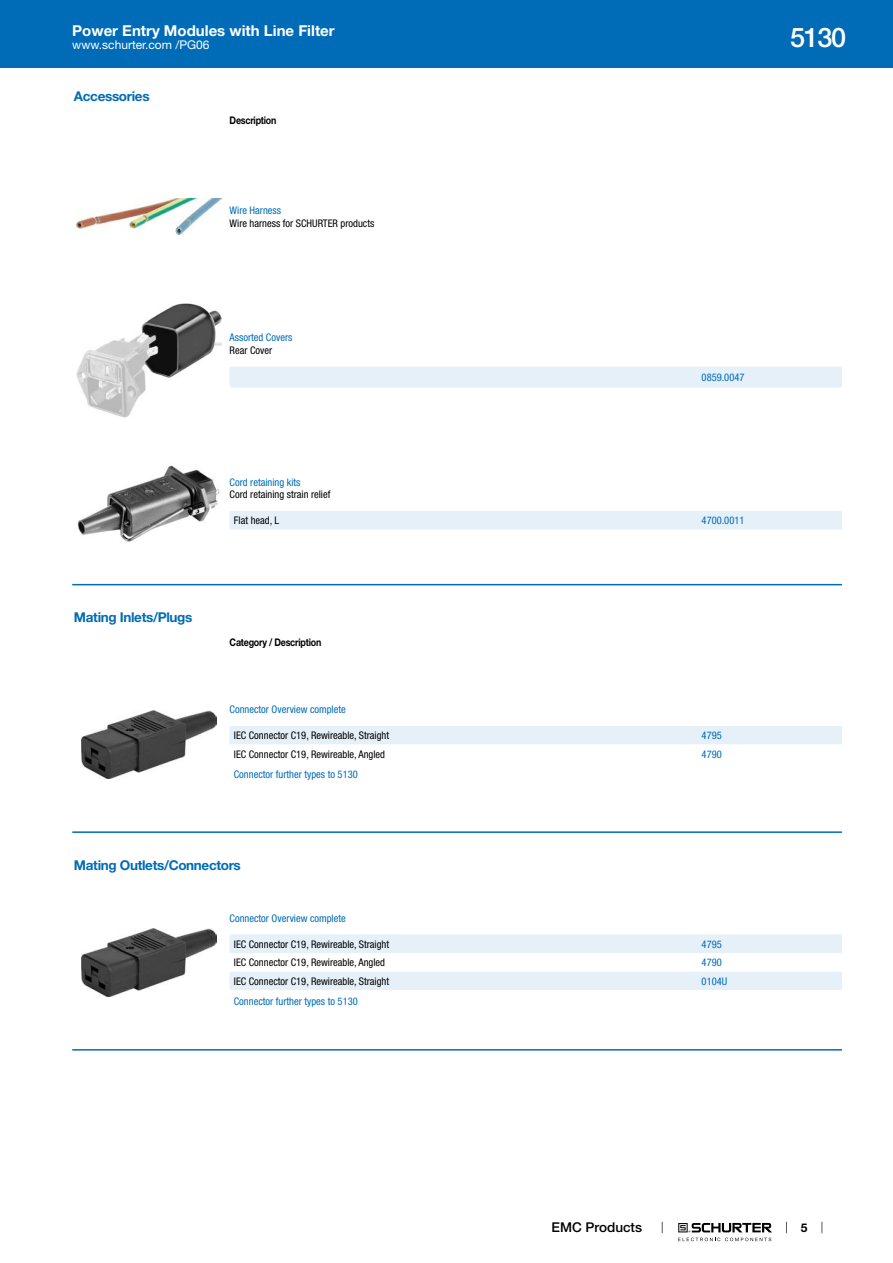
<style>
.page{position:relative;width:893px;height:1263px;background:#fff}
.page>*{position:absolute;margin:0;border:0;box-sizing:border-box;transform-origin:0 0}
.t1{font:500 27px "Helvetica Neue LT";color:#fff}
.t2{font:700 15px "Helvetica Neue LT";color:#fff}
.t3{font:700 13.5px "Helvetica Neue LT";letter-spacing:-.025em;color:#006bb6}
.t4{font:500 13.5px "Helvetica Neue LT";color:#000}
.t5{font:12px "Helvetica Neue LT";color:#fff}
.t6{font:700 12px "Helvetica Neue LT";color:#000}
.t7{font:condensed 10.5px "Helvetica Neue LT";color:#000}
.t8{font:condensed 10.5px "Helvetica Neue LT";color:#006bb6}
.t9{font:700 10.5px "Helvetica Neue LT";letter-spacing:-.025em;color:#000;scale:.85 1}
</style>
<div class="page">
<svg style="left:678px;top:1223px;width:94px;height:18px"></svg>
<div style="left:0;top:0;width:893px;height:68px;background:#006bb6"></div>
<img style="left:77px;top:199px;width:144px;height:35px">
<img style="left:77px;top:304px;width:144px;height:113px">
<div style="left:230px;top:367px;width:612px;height:20px;background:#e6f0f8"></div>
<svg style="left:230px;top:529px;width:612px;height:1px"></svg>
<img style="left:77px;top:465px;width:143px;height:77px">
<div style="left:230px;top:511px;width:612px;height:18px;background:#e6f0f8"></div>
<hr style="left:72px;top:584px;width:770px;height:1px;background:#006bb6">
<img style="left:81px;top:710px;width:135px;height:68px">
<div style="left:230px;top:726px;width:612px;height:18px;background:#e6f0f8"></div>
<hr style="left:72px;top:831px;width:770px;height:2px;background:#006bb6">
<img style="left:81px;top:928px;width:135px;height:68px">
<svg style="left:230px;top:934px;width:612px;height:56px"></svg>
<hr style="left:72px;top:1049px;width:770px;height:1px;background:#006bb6">
<h2 class="t2" style="left:72px;top:21px;width:264px">Power Entry Modules with Line Filter</h2>
<p class="t5" style="left:72px;top:38px;width:139px">www.schurter.com /PG06</p>
<p class="t3" style="left:74px;top:88px;width:77px">Accessories</p>
<p class="t9" style="left:230px;top:114px;width:57px">Description</p>
<p class="t8" style="left:230px;top:205px;width:53px">Wire Harness</p>
<p class="t7" style="left:230px;top:217px;width:146px">Wire harness for SCHURTER products</p>
<p class="t8" style="left:230px;top:332px;width:64px">Assorted Covers</p>
<p class="t7" style="left:230px;top:344px;width:44px">Rear Cover</p>
<p class="t8" style="left:702px;top:371px;width:44px">0859.0047</p>
<p class="t3" style="left:74px;top:609px;width:120px">Mating Inlets/Plugs</p>
<p class="t8" style="left:230px;top:476px;width:72px">Cord retaining kits</p>
<p class="t7" style="left:230px;top:488px;width:102px">Cord retaining strain relief</p>
<p class="t7" style="left:234px;top:514px;width:47px">Flat head, L</p>
<p class="t8" style="left:702px;top:514px;width:44px">4700.0011</p>
<p class="t9" style="left:230px;top:635px;width:109px">Category / Description</p>
<p class="t8" style="left:230px;top:704px;width:118px">Connector Overview complete</p>
<p class="t7" style="left:234px;top:730px;width:157px">IEC Connector C19, Rewireable, Straight</p>
<p class="t8" style="left:702px;top:730px;width:22px">4795</p>
<p class="t7" style="left:234px;top:748px;width:153px">IEC Connector C19, Rewireable, Angled</p>
<p class="t8" style="left:702px;top:748px;width:22px">4790</p>
<p class="t8" style="left:234px;top:768px;width:125px">Connector further types to 5130</p>
<p class="t3" style="left:74px;top:857px;width:168px">Mating Outlets/Connectors</p>
<p class="t8" style="left:230px;top:912px;width:118px">Connector Overview complete</p>
<p class="t7" style="left:234px;top:938px;width:157px">IEC Connector C19, Rewireable, Straight</p>
<p class="t8" style="left:702px;top:938px;width:22px">4795</p>
<p class="t7" style="left:234px;top:956px;width:153px">IEC Connector C19, Rewireable, Angled</p>
<p class="t8" style="left:702px;top:956px;width:22px">4790</p>
<p class="t7" style="left:234px;top:975px;width:157px">IEC Connector C19, Rewireable, Straight</p>
<p class="t8" style="left:702px;top:975px;width:27px">0104U</p>
<p class="t8" style="left:234px;top:995px;width:125px">Connector further types to 5130</p>
<h1 class="t1" style="left:790px;top:21px;width:57px">5130</h1>
<p class="t4" style="left:552px;top:1219px;width:92px">EMC Products</p>
<p class="t6" style="left:801px;top:1220px;width:8px">5</p>
</div>
